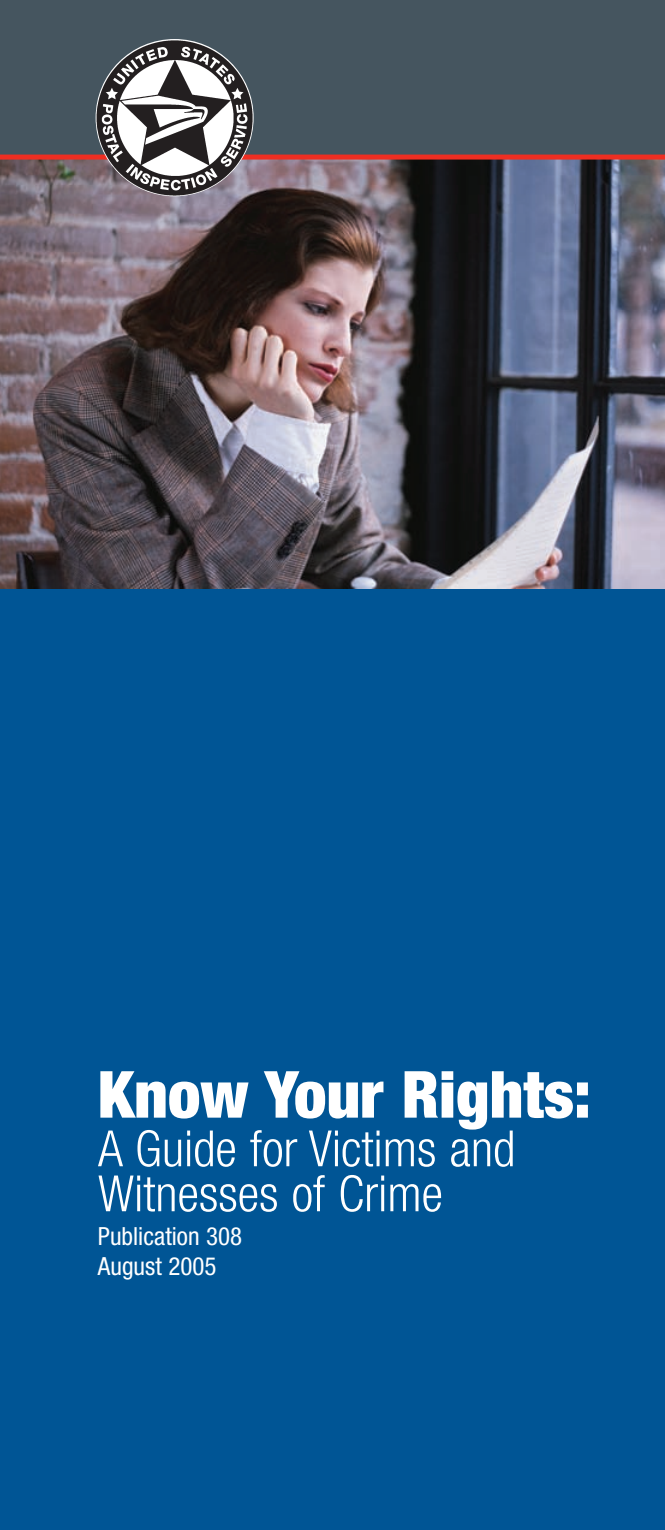
<style>
.page{position:relative;width:665px;height:1530px;background:#005595}
.page>*{position:absolute;margin:0;border:0;box-sizing:border-box;transform-origin:0 0}
.t1{font:900 condensed 65px "Helvetica Neue";color:#fff}
.t2{font:300 condensed 50px/45px "Helvetica Neue";color:#fff}
.t3{font:condensed 25px/30px "Helvetica Neue";color:#fff}
</style>
<div class="page">
<img style="left:0;top:160px;width:665px;height:428px">
<div style="left:0;top:0;width:665px;height:155px;background:#45555f"></div>
<div style="left:0;top:155px;width:665px;height:5px;background:#ee2e22"></div>
<img style="left:96px;top:39px;width:157px;height:157px">
<h1 class="t1" style="left:98px;top:1071px;width:494px">Know Your Rights:</h1>
<p class="t2" style="left:98px;top:1130px;width:419px">A Guide for Victims and<br>Witnesses of Crime</p>
<p class="t3" style="left:98px;top:1223px;width:146px">Publication 308<br>August 2005</p>
</div>
